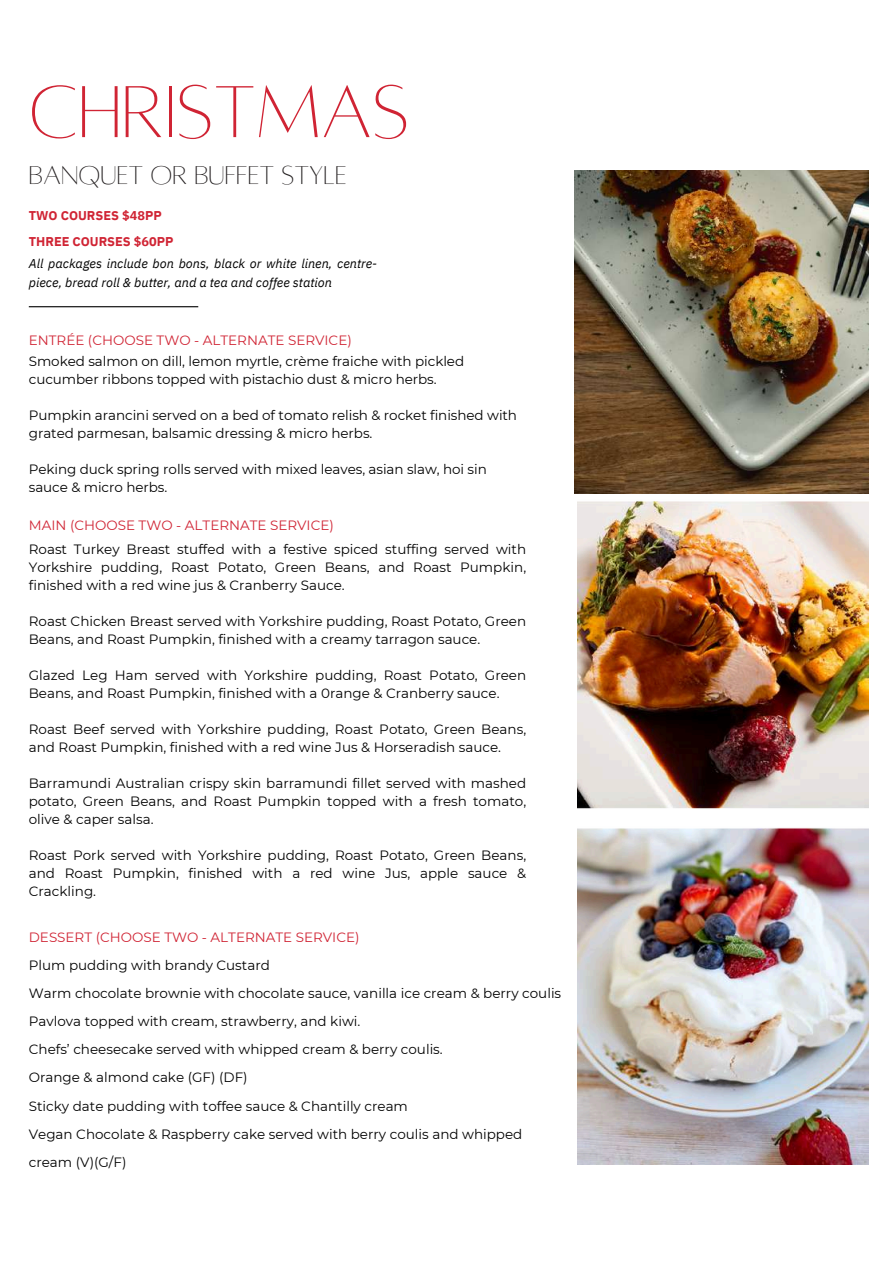
<style>
.page{position:relative;width:894px;height:1264px;background:#fff}
.page>*{position:absolute;margin:0;border:0;box-sizing:border-box;transform-origin:0 0}
.t1{font:81px "Alta light";color:#d02434}
.t2{font:28.35px "Alta light";color:#231f20}
.t3{font:13.5px/18px "Montserrat";color:#000}
.t4{font:13.5px "Montserrat";color:#d02434}
.t5{font:italic 12.75px/19px "IBM Plex Sans";color:#000}
.t6{font:700 12.75px/25.5px "IBM Plex Sans";color:#d02434}
</style>
<div class="page">
<img style="left:577px;top:501px;width:291px;height:663px">
<hr style="left:29px;top:306px;width:169px;height:1px;background:#000">
<img style="left:574px;top:171px;width:294px;height:323px">
<h1 class="t1" style="left:29px;top:72px;width:382px">CHRISTMAS</h1>
<h2 class="t2" style="left:29px;top:162px;width:319px">BANQUET OR BUFFET STYLE</h2>
<p class="t6" style="left:29px;top:202px;width:146px">TWO COURSES $48PP<br>THREE COURSES $60PP</p>
<p class="t5" style="left:29px;top:253px;width:350px">All packages include bon bons, black or white linen, centre&shy;piece, bread roll &amp; butter, and a tea and coffee station</p>
<p class="t4" style="left:29px;top:332px;width:324px">ENTRÉE (CHOOSE TWO - ALTERNATE SERVICE)</p>
<p class="t3" style="left:29px;top:352px;width:437px">Smoked salmon on dill, lemon myrtle, crème fraiche with pickled cucumber ribbons topped with pistachio dust &amp; micro herbs.</p>
<p class="t3" style="left:29px;top:406px;width:489px">Pumpkin arancini served on a bed of tomato relish &amp; rocket finished with grated parmesan, balsamic dressing &amp; micro herbs.</p>
<p class="t3" style="left:29px;top:460px;width:459px">Peking duck spring rolls served with mixed leaves, asian slaw, hoi sin sauce &amp; micro herbs.</p>
<p class="t4" style="left:29px;top:516px;width:306px">MAIN (CHOOSE TWO - ALTERNATE SERVICE)</p>
<p class="t3" style="left:29px;top:540px;width:498px;text-align:justify">Roast Turkey Breast stuffed with a festive spiced stuffing served with Yorkshire pudding, Roast Potato, Green Beans, and Roast Pumpkin, finished with a red wine jus &amp; Cranberry Sauce.</p>
<p class="t3" style="left:29px;top:612px;width:498px">Roast Chicken Breast served with Yorkshire pudding, Roast Potato, Green<br>Beans, and Roast Pumpkin, finished with a creamy tarragon sauce.</p>
<p class="t3" style="left:29px;top:666px;width:498px">Glazed Leg Ham served with Yorkshire pudding, Roast Potato, Green<br>Beans, and Roast Pumpkin, finished with a 0range &amp; Cranberry sauce.</p>
<p class="t3" style="left:29px;top:720px;width:498px">Roast Beef served with Yorkshire pudding, Roast Potato, Green Beans, and Roast Pumpkin, finished with a red wine Jus &amp; Horseradish sauce.</p>
<p class="t3" style="left:29px;top:774px;width:498px;text-align:justify">Barramundi Australian crispy skin barramundi fillet served with mashed potato, Green Beans, and Roast Pumpkin topped with a fresh tomato, olive &amp; caper salsa.</p>
<p class="t3" style="left:29px;top:846px;width:498px;text-align:justify">Roast Pork served with Yorkshire pudding, Roast Potato, Green Beans, and Roast Pumpkin, finished with a red wine Jus, apple sauce &amp; Crackling.</p>
<p class="t4" style="left:29px;top:928px;width:332px">DESSERT (CHOOSE TWO - ALTERNATE SERVICE)</p>
<p class="t3" style="left:29px;top:951px;width:533px;line-height:28px">Plum pudding with brandy Custard<br>Warm chocolate brownie with chocolate sauce, vanilla ice cream &amp; berry coulis Pavlova topped with cream, strawberry, and kiwi.<br>Chefs’ cheesecake served with whipped cream &amp; berry coulis.<br>Orange &amp; almond cake (GF) (DF)<br>Sticky date pudding with toffee sauce &amp; Chantilly cream<br>Vegan Chocolate &amp; Raspberry cake served with berry coulis and whipped cream (V)(G/F)</p>
</div>
